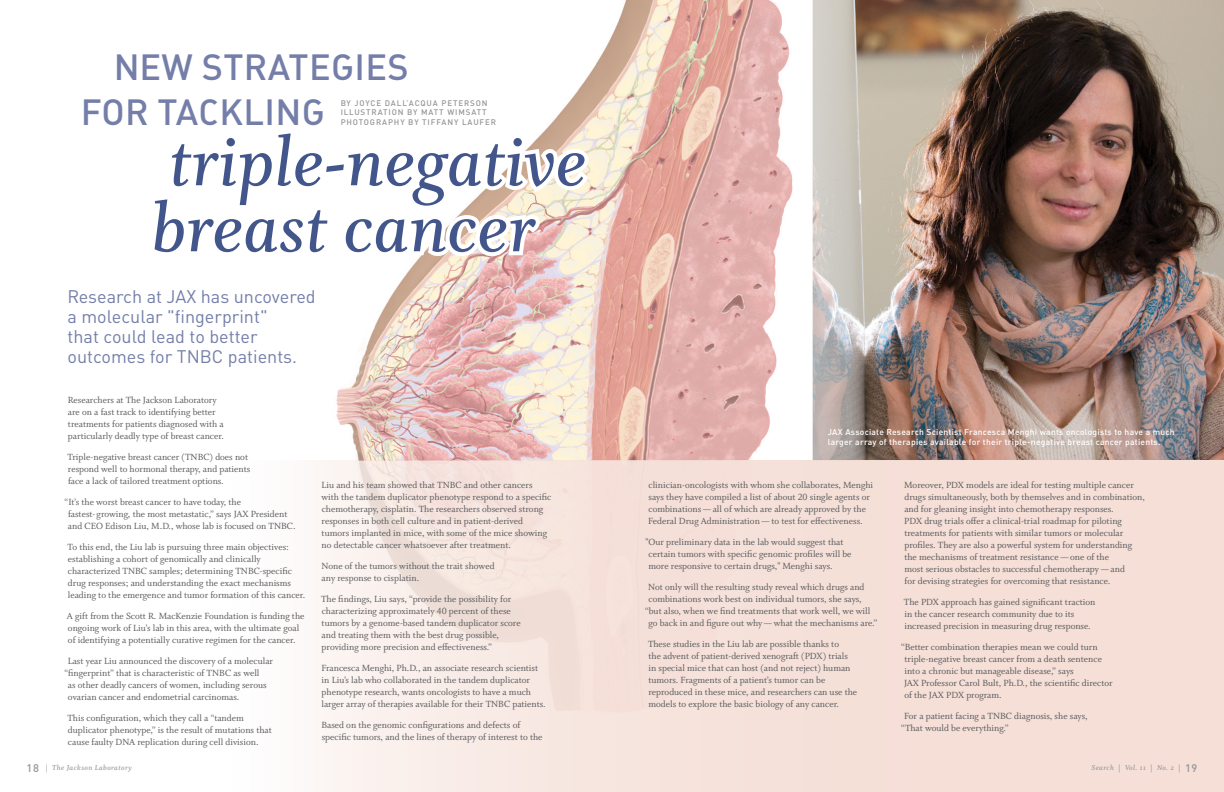
<style>
.page{position:relative;width:1224px;height:792px;background:#fff}
.page>*{position:absolute;margin:0;border:0;box-sizing:border-box;transform-origin:0 0}
.t1{font:77px/66px "Whitman Semibold Italic LF";color:#43568b}
.t2{font:500 36px/44.6px "DINOT";letter-spacing:.01em;color:#747ea9}
.t3{font:18px/20px "DINOT";color:#747ea9}
.t4{font:10px/12px "Whitman Roman LF";color:#58595b}
.t5{font:500 8.5px/10.2px "DINOT";letter-spacing:.03em;color:#fff}
.t6{font:500 8px/9.6px "DINOT";letter-spacing:.11em;color:#797a7d}
.t7{font:8px "Whitman Semibold Italic Os F";letter-spacing:.05em;color:#939598}
.s1{font-family:"DINOT";font-weight:500;font-size:11px}
</style>
<div class="page">
<img style="left:812px;top:0;width:412px;height:461px">
<img style="left:333px;top:0;width:479px;height:461px">
<svg style="left:333px;top:126px;width:261px;height:170px"></svg>
<div style="left:0;top:461px;width:1224px;height:331px;background:#f5dfd7"></div>
<div style="left:0;top:438px;width:333px;height:354px;background:#fff"></div>
<h2 class="t2" style="left:81px;top:44px;width:329px;text-indent:32px">NEW STRATEGIES<br>FOR TACKLING</h2>
<h1 class="t1" style="left:151px;top:131px;width:437px">triple-negative breast cancer</h1>
<h3 class="t3" style="left:68px;top:286px;width:250px">Research at JAX has uncovered a molecular "fingerprint"<br>that could lead to better outcomes for TNBC patients.</h3>
<p class="t6" style="left:341px;top:98px;width:157px">BY JOYCE DALL’ACQUA PETERSON<br>ILLUSTRATION BY MATT WIMSATT<br>PHOTOGRAPHY BY TIFFANY LAUFER</p>
<p class="t4" style="left:68px;top:394px;width:158px">Researchers at The Jackson Laboratory are on a fast track to identifying better treatments for patients diagnosed with a particularly deadly type of breast cancer.</p>
<p class="t4" style="left:68px;top:451px;width:184px">Triple-negative breast cancer (TNBC) does not respond well to hormonal therapy, and patients face a lack of tailored treatment options.</p>
<p class="t4" style="left:68px;top:496px;width:229px;text-indent:-3px">“It’s the worst breast cancer to have today, the<br>fastest- growing, the most metastatic,” says JAX President and CEO Edison Liu, M.D., whose lab is focused on TNBC.</p>
<p class="t4" style="left:68px;top:541px;width:239px">To this end, the Liu lab is pursuing three main objectives: establishing a cohort of genomically and clinically characterized TNBC samples; determining TNBC-specific drug responses; and understanding the exact mechanisms leading to the emergence and tumor formation of this cancer.</p>
<p class="t4" style="left:67px;top:610px;width:239px">A gift from the Scott R. MacKenzie Foundation is funding the ongoing work of Liu’s lab in this area, with the ultimate goal of identifying a potentially curative regimen for the cancer.</p>
<p class="t4" style="left:68px;top:655px;width:207px">Last year Liu announced the discovery of a molecular</p>
<p class="t4" style="left:65px;top:667px;width:197px">“fingerprint” that is characteristic of TNBC as well</p>
<p class="t4" style="left:68px;top:679px;width:200px">as other deadly cancers of women, including serous</p>
<p class="t4" style="left:68px;top:691px;width:173px">ovarian cancer and endometrial carcinomas.</p>
<p class="t4" style="left:68px;top:712px;width:206px">This configuration, which they call a “tandem duplicator phenotype,” is the result of mutations that cause faulty DNA replication during cell division.</p>
<p class="t4" style="left:321px;top:479px;width:232px">Liu and his team showed that TNBC and other cancers with the tandem duplicator phenotype respond to a specific chemotherapy, cisplatin. The researchers observed strong responses in both cell culture and in patient-derived tumors implanted in mice, with some of the mice showing no detectable cancer whatsoever after treatment.</p>
<p class="t4" style="left:321px;top:560px;width:175px">None of the tumors without the trait showed any response to cisplatin.</p>
<p class="t4" style="left:321px;top:593px;width:201px">The findings, Liu says, “provide the possibility for characterizing approximately 40 percent of these tumors by a genome-based tandem duplicator score and treating them with the best drug possible, providing more precision and effectiveness.”</p>
<p class="t4" style="left:321px;top:662px;width:226px">Francesca Menghi, Ph.D., an associate research scientist in Liu’s lab who collaborated in the tandem duplicator phenotype research, wants oncologists to have a much larger array of therapies available for their TNBC patients.</p>
<p class="t4" style="left:321px;top:719px;width:223px">Based on the genomic configurations and defects of specific tumors, and the lines of therapy of interest to the</p>
<p class="t5" style="left:828px;top:427px;width:348px">JAX Associate Research Scientist Francesca Menghi wants oncologists to have a much larger array of therapies available for their triple-negative breast cancer patients.</p>
<p class="t4" style="left:648px;top:479px;width:227px">clinician-oncologists with whom she collaborates, Menghi says they have compiled a list of about 20 single agents or combinations — all of which are already approved by the Federal Drug Administration — to test for effectiveness.</p>
<p class="t4" style="left:646px;top:536px;width:208px">"Our preliminary data in the lab would suggest that certain tumors with specific genomic profiles will be more responsive to certain drugs," Menghi says.</p>
<p class="t4" style="left:648px;top:581px;width:218px">Not only will the resulting study reveal which drugs and</p>
<p class="t4" style="left:648px;top:593px;width:215px">combinations work best on individual tumors, she says,</p>
<p class="t4" style="left:645px;top:605px;width:227px">“but also, when we find treatments that work well, we will</p>
<p class="t4" style="left:649px;top:617px;width:230px">go back in and figure out why — what the mechanisms are.”</p>
<p class="t4" style="left:648px;top:638px;width:211px">These studies in the Liu lab are possible thanks to<br>the advent of patient-derived xenograft (PDX) trials in special mice that can host (and not reject) human tumors. Fragments of a patient’s tumor can be reproduced in these mice, and researchers can use the models to explore the basic biology of any cancer.</p>
<p class="t4" style="left:904px;top:479px;width:242px">Moreover, PDX models are ideal for testing multiple cancer drugs simultaneously, both by themselves and in combination, and for gleaning insight into chemotherapy responses.<br>PDX drug trials offer a clinical-trial roadmap for piloting treatments for patients with similar tumors or molecular profiles. They are also a powerful system for understanding the mechanisms of treatment resistance — one of the<br>most serious obstacles to successful chemotherapy — and<br>for devising strategies for overcoming that resistance.</p>
<p class="t4" style="left:904px;top:596px;width:193px">The PDX approach has gained significant traction in the cancer research community due to its increased precision in measuring drug response.</p>
<p class="t4" style="left:904px;top:641px;width:210px;text-indent:-3px">“Better combination therapies mean we could turn triple-negative breast cancer from a death sentence into a chronic but manageable disease,” says<br>JAX Professor Carol Bult, Ph.D., the scientific director of the JAX PDX program.</p>
<p class="t4" style="left:901px;top:710px;width:188px;text-indent:3px">For a patient facing a TNBC diagnosis, she says, “That would be everything.”</p>
<p class="t7" style="left:27px;top:763px;width:107px"><span class="s1">18</span> | The Jackson Laboratory</p>
<p class="t7" style="left:1092px;top:763px;width:107px">Search | Vol. 11 | No. 2 | <span class="s1">19</span></p>
</div>
